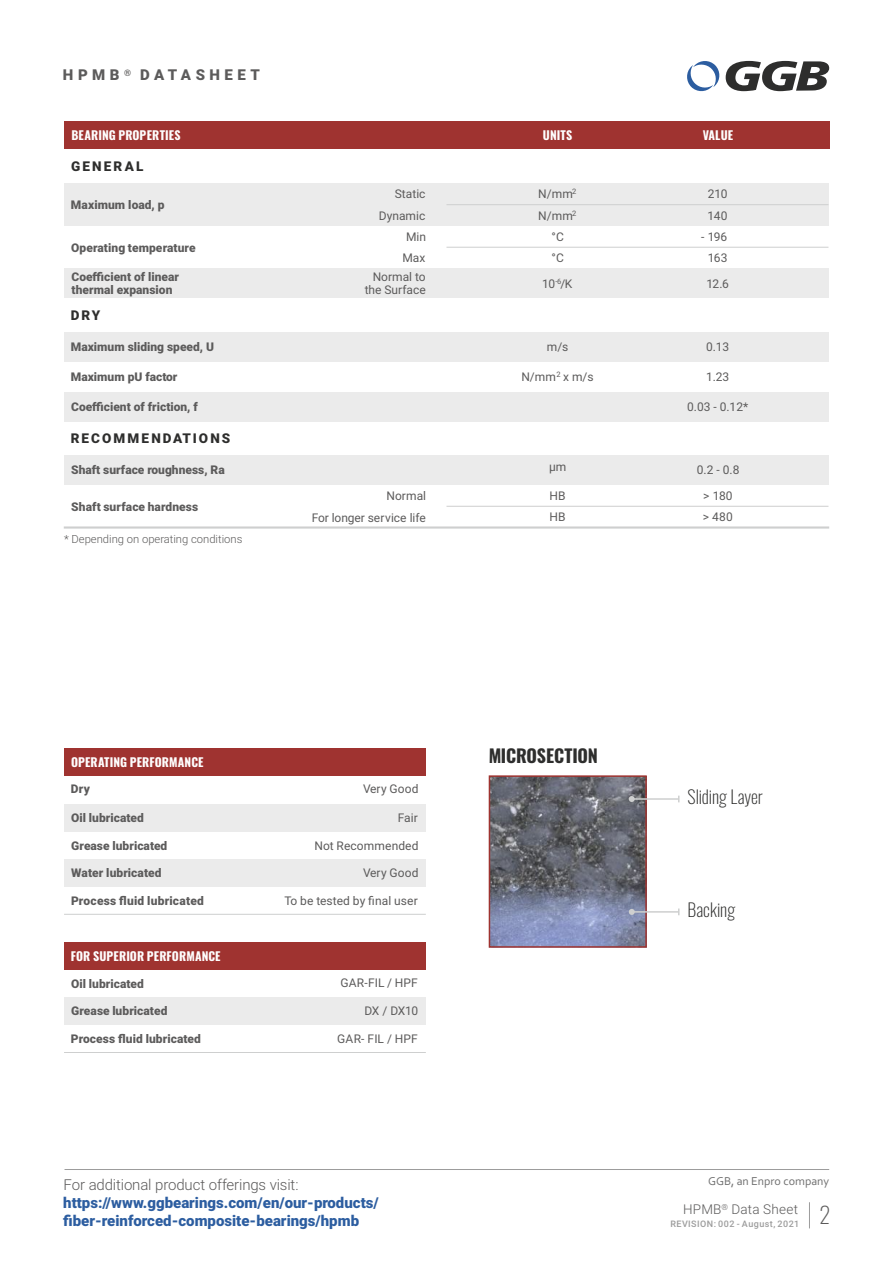
<style>
.page{position:relative;width:893px;height:1263px;background:#fff}
.page>*{position:absolute;margin:0;border:0;box-sizing:border-box;transform-origin:0 0}
.t1{font:200 22.5px "Oswald";color:#5c5b5b}
.t2{font:200 18px "Oswald";letter-spacing:-.005em;color:#2e2e2d}
.t3{font:700 18px "Oswald";letter-spacing:-.015em;color:#2e2e2d}
.t4{font:900 15px/18px "Roboto";color:#2c5da0}
.t5{font:300 15px "Roboto";letter-spacing:-.01em;color:#5c5b5b}
.t6{font:900 15px "Roboto";letter-spacing:.3em;color:#5c5b5b}
.t7{font:900 13.5px "Roboto";letter-spacing:.155em;color:#2e2e2d}
.t8{font:300 13.5px "Roboto";letter-spacing:.02em;color:#5c5b5b}
.t9{font:900 12px/12.9px "Roboto";color:#5c5b5b}
.t10{font:12px/21.3px "Roboto";color:#5c5b5b;text-align:right}
.t11{font:700 12px "Oswald";letter-spacing:.015em;color:#fefefe}
.t12{font:12px "Corbel";color:#717171}
.t13{font:300 11.25px "Roboto";color:#5c5b5b}
.t14{font:500 9px "Roboto";letter-spacing:.05em;color:#9c9c9c}
.t15{font:300 8.25px "Roboto";color:#5c5b5b}
.t16{font:7.5px "Roboto";color:#5c5b5b}
</style>
<div class="page">
<hr style="left:65px;top:1169px;width:764px;height:1px;background:#9c9c9c">
<svg style="left:687px;top:60px;width:142px;height:32px"></svg>
<div style="left:64px;top:121px;width:765px;height:28px;background:#9f3330"></div>
<svg style="left:809px;top:1202px;width:1px;height:26px"></svg>
<img style="left:492px;top:778px;width:152px;height:167px">
<div style="left:64px;top:997px;width:362px;height:28px;background:#ebebeb"></div>
<div style="left:64px;top:859px;width:362px;height:28px;background:#ebebeb"></div>
<div style="left:64px;top:804px;width:362px;height:27px;background:#ebebeb"></div>
<div style="left:64px;top:455px;width:764px;height:30px;background:#ebebeb"></div>
<div style="left:64px;top:392px;width:764px;height:29px;background:#ebebeb"></div>
<div style="left:64px;top:332px;width:764px;height:30px;background:#ebebeb"></div>
<div style="left:64px;top:268px;width:764px;height:30px;background:#ebebeb"></div>
<div style="left:64px;top:183px;width:764px;height:43px;background:#ebebeb"></div>
<div style="left:64px;top:748px;width:362px;height:28px;background:#9f3330"></div>
<div style="left:64px;top:942px;width:362px;height:27px;background:#9f3330"></div>
<hr style="left:446px;top:247px;width:382px;height:1px;background:#cecfcf">
<hr style="left:446px;top:506px;width:382px;height:1px;background:#cecfcf">
<hr style="left:446px;top:204px;width:382px;height:1px;background:#cecfcf">
<hr style="left:64px;top:526px;width:765px;height:3px;background:#cecfcf">
<div style="left:489px;top:775px;width:158px;height:173px;border:2px solid #9f3330"></div>
<hr style="left:632px;top:911px;width:47px;height:2px;background:#cecfcf">
<svg style="left:629px;top:909px;width:6px;height:6px"></svg>
<hr style="left:632px;top:798px;width:47px;height:2px;background:#cecfcf">
<svg style="left:629px;top:796px;width:6px;height:6px"></svg>
<hr style="left:64px;top:1052px;width:362px;height:1px;background:#cecfcf">
<hr style="left:64px;top:914px;width:362px;height:1px;background:#cecfcf">
<p class="t6" style="left:63px;top:69px;width:198px">HPMB <sup>®</sup> DATASHEET</p>
<p class="t11" style="left:71px;top:127px;width:111px">BEARING PROPERTIES</p>
<p class="t11" style="left:543px;top:127px;width:31px">UNITS</p>
<p class="t11" style="left:703px;top:127px;width:32px">VALUE</p>
<p class="t7" style="left:71px;top:161px;width:74px">GENERAL</p>
<p class="t9" style="left:71px;top:200px;width:95px">Maximum load, p</p>
<p class="t9" style="left:71px;top:242px;width:126px">Operating temperature</p>
<p class="t10" style="left:395px;top:185px;width:32px">Static</p>
<p class="t10" style="left:538px;top:184px;width:36px">N/mm</p>
<p class="t16" style="left:572px;top:188px;width:6px">2</p>
<p class="t10" style="left:379px;top:206px;width:48px">Dynamic</p>
<p class="t10" style="left:538px;top:206px;width:36px">N/mm</p>
<p class="t16" style="left:572px;top:210px;width:6px">2</p>
<p class="t10" style="left:406px;top:227px;width:22px">Min</p>
<p class="t10" style="left:551px;top:227px;width:14px">°C</p>
<p class="t10" style="left:402px;top:248px;width:25px">Max</p>
<p class="t10" style="left:551px;top:248px;width:14px">°C</p>
<p class="t9" style="left:71px;top:272px;width:109px">Coefficient of linear thermal expansion</p>
<p class="t10" style="left:365px;top:272px;width:63px;line-height:12.9px">Normal to the Surface</p>
<p class="t16" style="left:555px;top:278px;width:7px">-6</p>
<p class="t10" style="left:542px;top:274px;width:32px">10 /K</p>
<p class="t7" style="left:71px;top:310px;width:31px">DRY</p>
<p class="t9" style="left:71px;top:342px;width:145px">Maximum sliding speed, U</p>
<p class="t10" style="left:547px;top:337px;width:23px">m/s</p>
<p class="t9" style="left:71px;top:372px;width:108px">Maximum pU factor</p>
<p class="t10" style="left:521px;top:367px;width:74px">N/mm<sup>2</sup> x m/s</p>
<p class="t9" style="left:71px;top:402px;width:128px">Coefficient of friction, f</p>
<p class="t7" style="left:71px;top:433px;width:161px">RECOMMENDATIONS</p>
<p class="t9" style="left:71px;top:465px;width:155px">Shaft surface roughness, Ra</p>
<p class="t10" style="left:549px;top:458px;width:19px">μm</p>
<p class="t9" style="left:71px;top:501px;width:129px">Shaft surface hardness</p>
<p class="t10" style="left:312px;top:486px;width:116px">Normal<br>For longer service life</p>
<p class="t10" style="left:549px;top:486px;width:18px;text-align:left">HB<br>HB</p>
<p class="t13" style="left:64px;top:535px;width:180px">* Depending on operating conditions</p>
<p class="t11" style="left:71px;top:754px;width:134px">OPERATING PERFORMANCE</p>
<p class="t9" style="left:71px;top:783px;width:21px">Dry</p>
<p class="t9" style="left:71px;top:812px;width:74px">Oil lubricated</p>
<p class="t9" style="left:71px;top:840px;width:98px">Grease lubricated</p>
<p class="t9" style="left:71px;top:868px;width:92px">Water lubricated</p>
<p class="t9" style="left:71px;top:895px;width:134px">Process fluid lubricated</p>
<p class="t11" style="left:71px;top:947px;width:151px">FOR SUPERIOR PERFORMANCE</p>
<p class="t9" style="left:71px;top:978px;width:74px">Oil lubricated</p>
<p class="t9" style="left:71px;top:1006px;width:98px">Grease lubricated</p>
<p class="t9" style="left:71px;top:1034px;width:131px">Process fluid lubricated</p>
<p class="t10" style="left:363px;top:779px;width:57px">Very Good</p>
<p class="t10" style="left:398px;top:808px;width:21px">Fair</p>
<p class="t10" style="left:314px;top:836px;width:105px">Not Recommended</p>
<p class="t10" style="left:363px;top:864px;width:57px">Very Good</p>
<p class="t10" style="left:285px;top:891px;width:135px">To be tested by final user</p>
<p class="t10" style="left:340px;top:974px;width:79px">GAR-FIL / HPF</p>
<p class="t10" style="left:364px;top:1001px;width:55px">DX / DX10</p>
<p class="t10" style="left:337px;top:1029px;width:82px">GAR- FIL / HPF</p>
<h2 class="t3" style="left:489px;top:744px;width:111px">MICROSECTION</h2>
<p class="t10" style="left:707px;top:185px;width:22px;text-align:left">210<br>140</p>
<p class="t10" style="left:701px;top:227px;width:28px;text-align:center">- 196<br>163</p>
<p class="t10" style="left:706px;top:274px;width:24px">12.6</p>
<p class="t10" style="left:706px;top:337px;width:25px">0.13</p>
<p class="t10" style="left:706px;top:367px;width:25px">1.23</p>
<p class="t10" style="left:687px;top:397px;width:63px">0.03 - 0.12*</p>
<p class="t10" style="left:697px;top:457px;width:44px;line-height:26.4px;text-align:center">0.2 - 0.8 &gt; 180</p>
<p class="t10" style="left:703px;top:507px;width:31px">&gt; 480</p>
<h2 class="t2" style="left:687px;top:784px;width:77px">Sliding Layer</h2>
<h2 class="t2" style="left:687px;top:897px;width:49px">Backing</h2>
<p class="t12" style="left:708px;top:1176px;width:123px">GGB, an Enpro company</p>
<p class="t14" style="left:670px;top:1220px;width:130px">REVISION: 002 - August, 2021</p>
<p class="t5" style="left:64px;top:1179px;width:237px">For additional product offerings visit:</p>
<p class="t4" style="left:63px;top:1195px;width:317px">https://www.ggbearings.com/en/our-products/ fiber-reinforced-composite-bearings/hpmb</p>
<p class="t8" style="left:683px;top:1204px;width:116px">HPMB Data Sheet</p>
<p class="t15" style="left:722px;top:1204px;width:8px">®</p>
<h1 class="t1" style="left:820px;top:1200px;width:13px">2</h1>
</div>
